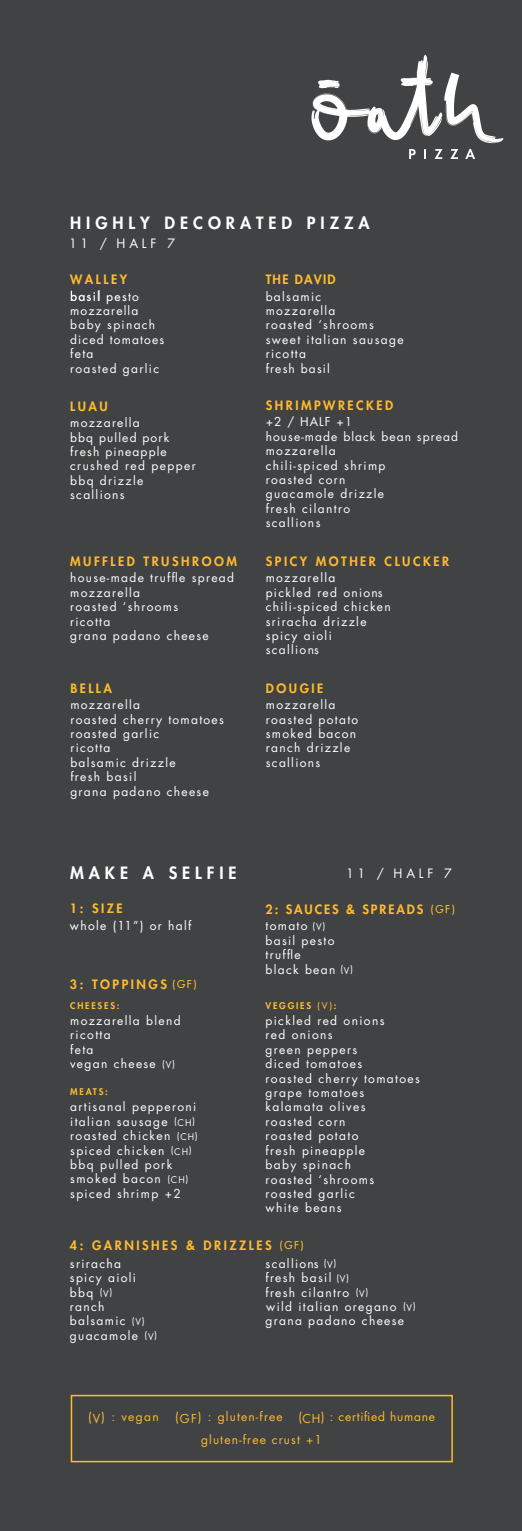
<style>
.page{position:relative;width:522px;height:1531px;background:#fff}
.page>*{position:absolute;margin:0;border:0;box-sizing:border-box;transform-origin:0 0}
.t1{font:800 16.5px "Futura Std";letter-spacing:.3em;color:#fff}
.t2{font:800 12.6px "Futura Std";letter-spacing:.2em;color:#fdbb2e}
.t3{font:800 12.6px "Futura Std";letter-spacing:.15em;color:#fdbb2e}
.t4{font:12.6px "Futura Std";letter-spacing:.3em;color:#fff}
.t5{font:800 12.6px "Futura Std";letter-spacing:.1em;color:#fdbb2e}
.t6{font:12px/14.4px "Futura Std";letter-spacing:.11em;color:#fff}
.t7{font:12px/22.5px "Futura Std";letter-spacing:.075em;color:#fdbb2e}
.t8{font:12px "Futura Std";letter-spacing:.095em;color:#fdbb2e}
.t9{font:800 9px "Futura Std";letter-spacing:.2em;color:#fdbb2e}
.s1{font-weight:500;font-size:10.5px}
.s2{font-size:9px}
.s3{font-weight:500}
</style>
<div class="page">
<div style="left:0;top:0;width:522px;height:1530px;background:#414243"></div>
<svg style="left:71px;top:291px;width:28px;height:10px"></svg>
<svg style="left:107px;top:293px;width:27px;height:11px"></svg>
<div style="left:71px;top:1394px;width:382px;height:68px;border:2px solid #fdbb2e"></div>
<svg style="left:311px;top:54px;width:192px;height:89px"></svg>
<svg style="left:409px;top:149px;width:7px;height:10px"></svg>
<svg style="left:424px;top:149px;width:2px;height:10px"></svg>
<svg style="left:435px;top:149px;width:8px;height:10px"></svg>
<svg style="left:450px;top:149px;width:8px;height:10px"></svg>
<svg style="left:465px;top:149px;width:10px;height:10px"></svg>
<h1 class="t1" style="left:70px;top:212px;width:301px">HIGHLY DECORATED PIZZA</h1>
<p class="t4" style="left:69px;top:235px;width:108px">11 / HALF 7</p>
<p class="t2" style="left:70px;top:271px;width:58px">WALLEY</p>
<p class="t6" style="left:70px;top:289px;width:96px">basil pesto mozzarella baby spinach diced tomatoes feta<br>roasted garlic</p>
<p class="t2" style="left:70px;top:398px;width:39px">LUAU</p>
<p class="t6" style="left:70px;top:416px;width:127px">mozzarella<br>bbq pulled pork fresh pineapple crushed red pepper bbq drizzle scallions</p>
<p class="t5" style="left:266px;top:271px;width:71px">THE DAVID</p>
<p class="t6" style="left:266px;top:289px;width:139px">balsamic<br>mozzarella<br>roasted ‘shrooms sweet italian sausage ricotta<br>fresh basil</p>
<p class="t2" style="left:266px;top:397px;width:129px">SHRIMPWRECKED</p>
<p class="t6" style="left:266px;top:415px;width:194px">+2 / HALF +1<br>house-made black bean spread mozzarella<br>chili-spiced shrimp<br>roasted corn<br>guacamole drizzle<br>fresh cilantro<br>scallions</p>
<p class="t2" style="left:70px;top:553px;width:168px">MUFFLED TRUSHROOM</p>
<p class="t6" style="left:70px;top:571px;width:165px">house-made truffle spread mozzarella<br>roasted ‘shrooms<br>ricotta<br>grana padano cheese</p>
<p class="t2" style="left:266px;top:553px;width:185px">SPICY MOTHER CLUCKER</p>
<p class="t6" style="left:266px;top:571px;width:127px">mozzarella<br>pickled red onions chili-spiced chicken sriracha drizzle spicy aioli<br>scallions</p>
<p class="t2" style="left:70px;top:680px;width:43px">BELLA</p>
<p class="t6" style="left:70px;top:697px;width:155px">mozzarella<br>roasted cherry tomatoes roasted garlic<br>ricotta<br>balsamic drizzle<br>fresh basil<br>grana padano cheese</p>
<p class="t2" style="left:266px;top:680px;width:59px">DOUGIE</p>
<p class="t6" style="left:266px;top:697px;width:94px">mozzarella roasted potato smoked bacon ranch drizzle scallions</p>
<h1 class="t1" style="left:70px;top:862px;width:168px">MAKE A SELFIE</h1>
<p class="t4" style="left:346px;top:865px;width:107px">11 / HALF 7</p>
<p class="t2" style="left:70px;top:900px;width:54px">1: SIZE</p>
<p class="t6" style="left:70px;top:918px;width:123px">whole (11”) or half</p>
<p class="t3" style="left:266px;top:901px;width:191px">2: SAUCES &amp; SPREADS <span class="s1">(GF)</span></p>
<p class="t6" style="left:266px;top:918px;width:89px">tomato <span class="s2">(V) </span>basil pesto truffle<br>black bean <span class="s2">(V)</span></p>
<p class="t2" style="left:70px;top:976px;width:128px">3: TOPPINGS <span class="s1">(GF)</span></p>
<p class="t9" style="left:70px;top:999px;width:51px">CHEESES:</p>
<p class="t6" style="left:70px;top:1013px;width:112px">mozzarella blend ricotta<br>feta<br>vegan cheese <span class="s2">(V)</span></p>
<p class="t9" style="left:70px;top:1086px;width:39px">MEATS:</p>
<p class="t6" style="left:70px;top:1099px;width:129px">artisanal pepperoni italian sausage <span class="s2">(CH) </span>roasted chicken <span class="s2">(CH) </span>spiced chicken <span class="s2">(CH) </span>bbq pulled pork smoked bacon <span class="s2">(CH) </span>spiced shrimp +2</p>
<p class="t9" style="left:266px;top:999px;width:72px">VEGGIES <span class="s3">(V)</span>:</p>
<p class="t6" style="left:266px;top:1013px;width:156px">pickled red onions<br>red onions<br>green peppers<br>diced tomatoes<br>roasted cherry tomatoes grape tomatoes kalamata olives<br>roasted corn<br>roasted potato<br>fresh pineapple<br>baby spinach<br>roasted ‘shrooms roasted garlic<br>white beans</p>
<p class="t2" style="left:70px;top:1237px;width:235px">4: GARNISHES &amp; DRIZZLES <span class="s1">(GF)</span></p>
<p class="t6" style="left:70px;top:1256px;width:89px">sriracha<br>spicy aioli bbq <span class="s2">(V)<br></span>ranch balsamic <span class="s2">(V) </span>guacamole <span class="s2">(V)</span></p>
<p class="t6" style="left:266px;top:1256px;width:72px">scallions <span class="s2">(V)</span></p>
<p class="t6" style="left:266px;top:1270px;width:152px">fresh basil <span class="s2">(V)<br></span>fresh cilantro <span class="s2">(V)<br></span>wild italian oregano <span class="s2">(V)</span></p>
<p class="t6" style="left:266px;top:1313px;width:140px">grana padano cheese</p>
<p class="t8" style="left:88px;top:1409px;width:72px">(V) : vegan</p>
<p class="t8" style="left:175px;top:1409px;width:109px">(GF) : gluten-free</p>
<p class="t7" style="left:201px;top:1405px;width:235px;text-indent:97px">(CH) : certified humane gluten-free crust +1</p>
</div>
